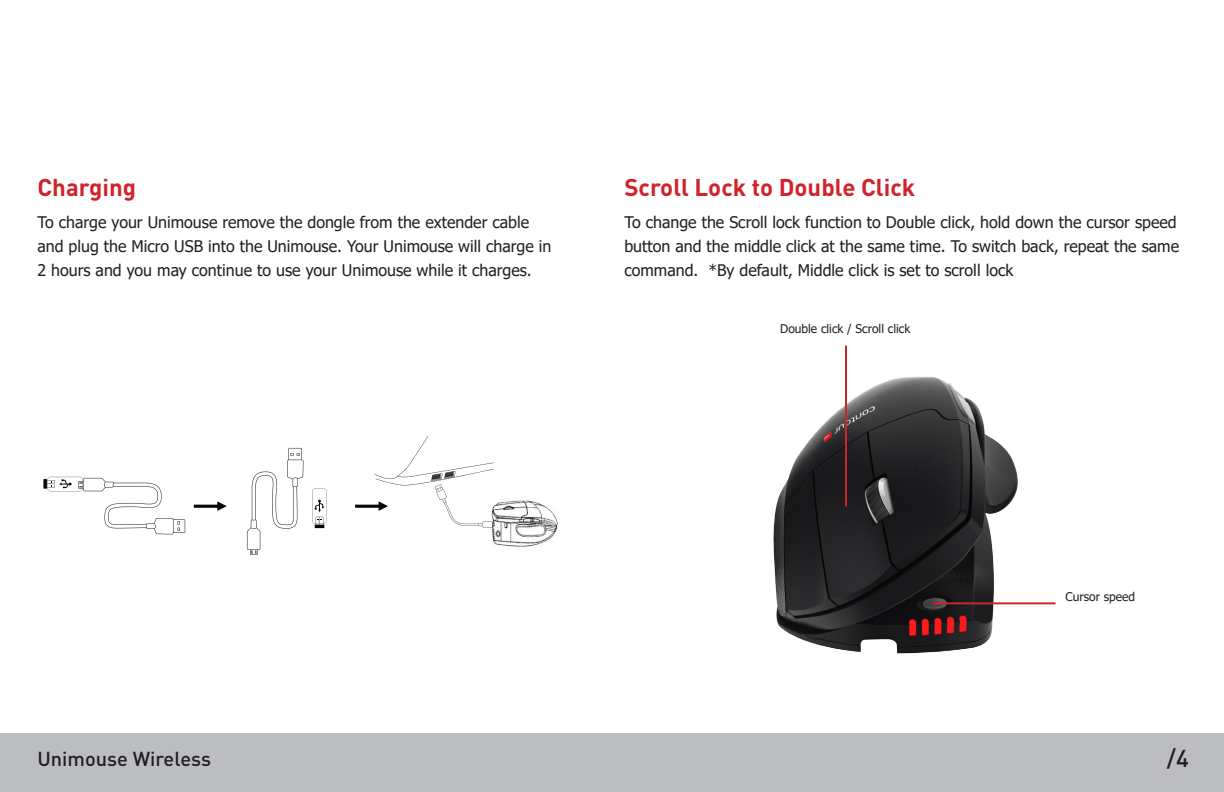
<style>
.page{position:relative;width:1224px;height:792px;background:#fff}
.page>*{position:absolute;margin:0;border:0;box-sizing:border-box;transform-origin:0 0}
.Heading{font:700 24px "DINOT";color:#d1232a}
.t1{font:500 24px "DINOT";color:#231f20}
.t2{font:500 20px "DINOT";color:#231f20}
.t3{font:16px/24px "Tahoma";color:#231f20}
.t4{font:12px "Tahoma";color:#231f20}
</style>
<div class="page">
<div style="left:0;top:733px;width:1224px;height:59px;background:#bcbdc0"></div>
<svg style="left:194px;top:501px;width:33px;height:10px"></svg>
<svg style="left:43px;top:477px;width:142px;height:57px"></svg>
<svg style="left:312px;top:489px;width:15px;height:39px"></svg>
<svg style="left:247px;top:448px;width:56px;height:107px"></svg>
<img style="left:492px;top:500px;width:66px;height:47px">
<svg style="left:355px;top:436px;width:140px;height:92px"></svg>
<img style="left:773px;top:345px;width:283px;height:309px">
<hr style="left:845px;top:346px;width:2px;height:160px;background:#d1232a">
<hr style="left:933px;top:602px;width:123px;height:2px;background:#d1232a">
<p class="Heading" style="left:37px;top:172px;width:100px">Charging</p>
<p class="Heading" style="left:624px;top:172px;width:292px">Scroll Lock to Double Click</p>
<p class="t3" style="left:37px;top:211px;width:516px">To charge your Unimouse remove the dongle from the extender cable and plug the Micro USB into the Unimouse. Your Unimouse will charge in<br>2 hours and you may continue to use your Unimouse while it charges.</p>
<p class="t3" style="left:624px;top:211px;width:556px">To change the Scroll lock function to Double click, hold down the cursor speed button and the middle click at the same time. To switch back, repeat the same command. *By default, Middle click is set to scroll lock</p>
<p class="t4" style="left:780px;top:321px;width:132px">Double click / Scroll click</p>
<p class="t4" style="left:1066px;top:588px;width:71px">Cursor speed</p>
<p class="t2" style="left:37px;top:746px;width:175px">Unimouse Wireless</p>
<p class="t1" style="left:1167px;top:743px;width:23px">/4</p>
</div>
